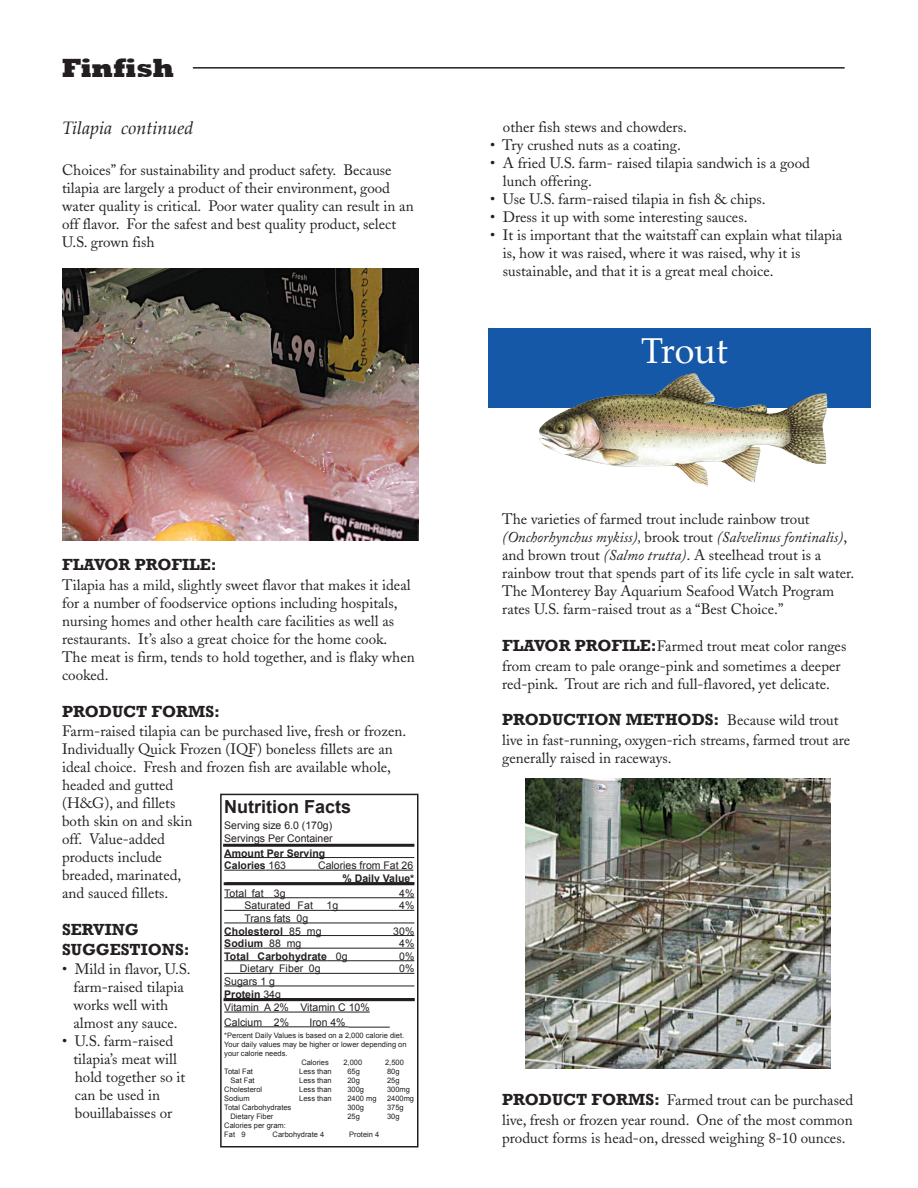
<style>
.page{position:relative;width:918px;height:1188px;background:#fff}
.page>*{position:absolute;margin:0;border:0;box-sizing:border-box;transform-origin:0 0}
.t1{font:36px "Palatino Linotype";color:#fff}
.t2{font:800 27px "Rockwell";color:#231f20}
.t3{font:italic 18px "Palatino Linotype";color:#231f20}
.t4{font:700 18px "Arial";color:#231f20}
.t5{font:700 16.5px/19.8px "Rockwell";color:#231f20}
.t6{font:15px/18px "Adobe Caslon";color:#231f20}
.t7{font:italic 15px "Adobe Caslon Pro";color:#231f20}
.t8{font:10.5px/12.6px "Arial";color:#231f20}
.t9{font:700 10.5px/12.6px "Arial";color:#231f20}
.t10{font:7.5px/9px "Arial";color:#231f20}
.s1{font-weight:400}
.s2{font-weight:700}
.s3{font-family:"Adobe Caslon";font-style:normal}
.s4{font-style:normal}
.s5{font-family:"Adobe Caslon Pro";font-style:italic}
.s6{font-style:italic}
.s7{font-family:"Rockwell";font-weight:700;font-size:16.5px}
.s8{font-family:"Adobe Caslon";font-weight:400;font-size:15px}
</style>
<div class="page">
<div style="left:489px;top:328px;width:382px;height:79px;background:#1558a8"></div>
<img style="left:539px;top:373px;width:289px;height:114px">
<div style="left:220px;top:794px;width:198px;height:354px;border:2px solid #231f20"></div>
<hr style="left:224px;top:857px;width:190px;height:1px;background:#231f20">
<hr style="left:224px;top:870px;width:42px;height:1px;background:#231f20">
<hr style="left:266px;top:870px;width:147px;height:1px;background:#231f20">
<hr style="left:224px;top:897px;width:190px;height:1px;background:#231f20">
<hr style="left:224px;top:910px;width:190px;height:1px;background:#231f20">
<hr style="left:224px;top:923px;width:190px;height:1px;background:#231f20">
<hr style="left:224px;top:935px;width:65px;height:1px;background:#231f20">
<hr style="left:289px;top:935px;width:125px;height:1px;background:#231f20">
<hr style="left:224px;top:948px;width:39px;height:1px;background:#231f20">
<hr style="left:263px;top:948px;width:151px;height:1px;background:#231f20">
<hr style="left:224px;top:960px;width:103px;height:1px;background:#231f20">
<hr style="left:327px;top:960px;width:87px;height:1px;background:#231f20">
<hr style="left:224px;top:973px;width:190px;height:1px;background:#231f20">
<hr style="left:224px;top:986px;width:190px;height:1px;background:#231f20">
<hr style="left:224px;top:1012px;width:146px;height:1px;background:#231f20">
<hr style="left:224px;top:1026px;width:125px;height:1px;background:#231f20">
<hr style="left:349px;top:1027px;width:41px;height:1px;background:#231f20">
<hr style="left:223px;top:844px;width:191px;height:3px;background:#231f20">
<hr style="left:224px;top:882px;width:190px;height:3px;background:#231f20">
<hr style="left:223px;top:998px;width:192px;height:3px;background:#231f20">
<hr style="left:193px;top:67px;width:652px;height:2px;background:#231f20">
<img style="left:63px;top:269px;width:356px;height:272px">
<img style="left:525px;top:778px;width:306px;height:291px">
<h2 class="t2" style="left:62px;top:52px;width:114px">Finfish</h2>
<p class="t3" style="left:62px;top:121px;width:133px">Tilapia continued</p>
<p class="t6" style="left:503px;top:120px;width:185px">other fish stews and chowders.</p>
<p class="t6" style="left:490px;top:138px;width:192px">• Try crushed nuts as a coating.</p>
<p class="t6" style="left:503px;top:156px;width:309px;text-indent:-13px">• A fried U.S. farm- raised tilapia sandwich is a good lunch offering.</p>
<p class="t6" style="left:490px;top:192px;width:277px">• Use U.S. farm-raised tilapia in fish &amp; chips.</p>
<p class="t6" style="left:490px;top:210px;width:259px">• Dress it up with some interesting sauces.</p>
<p class="t6" style="left:503px;top:228px;width:341px;text-indent:-13px">• It is important that the waitstaff can explain what tilapia is, how it was raised, where it was raised, why it is sustainable, and that it is a great meal choice.</p>
<p class="t6" style="left:62px;top:163px;width:353px">Choices” for sustainability and product safety. Because tilapia are largely a product of their environment, good water quality is critical. Poor water quality can result in an off flavor. For the safest and best quality product, select U.S. grown fish</p>
<p class="t5" style="left:62px;top:555px;width:156px">FLAVOR PROFILE:</p>
<p class="t6" style="left:62px;top:578px;width:354px">Tilapia has a mild, slightly sweet flavor that makes it ideal for a number of foodservice options including hospitals, nursing homes and other health care facilities as well as restaurants. It’s also a great choice for the home cook.<br>The meat is firm, tends to hold together, and is flaky when cooked.</p>
<p class="t5" style="left:62px;top:701px;width:159px">PRODUCT FORMS:</p>
<p class="t6" style="left:62px;top:724px;width:346px">Farm-raised tilapia can be purchased live, fresh or frozen.<br>Individually Quick Frozen (IQF) boneless fillets are an ideal choice. Fresh and frozen fish are available whole, headed and gutted<br>(H&amp;G), and fillets<br>both skin on and skin<br>off. Value-added<br>products include<br>breaded, marinated,<br>and sauced fillets.</p>
<p class="t5" style="left:62px;top:919px;width:129px">SERVING<br>SUGGESTIONS:</p>
<p class="t6" style="left:74px;top:962px;width:119px;text-indent:-11px">• Mild in flavor, U.S. farm-raised tilapia works well with almost any sauce.</p>
<p class="t6" style="left:74px;top:1034px;width:113px;text-indent:-11px">• U.S. farm-raised tilapia’s meat will hold together so it can be used in bouillabaisses or</p>
<p class="t4" style="left:224px;top:796px;width:128px">Nutrition Facts</p>
<p class="t8" style="left:224px;top:819px;width:110px">Serving size 6.0 (170g)<br>Servings Per Container</p>
<p class="t9" style="left:224px;top:847px;width:102px">Amount Per Serving<br>Calories <span class="s1">163</span></p>
<p class="t8" style="left:318px;top:859px;width:97px">Calories from Fat 26</p>
<p class="t9" style="left:343px;top:872px;width:73px">% Daily Value*</p>
<p class="t8" style="left:224px;top:887px;width:63px">Total fat 3g</p>
<p class="t8" style="left:399px;top:887px;width:17px">4%</p>
<p class="t8" style="left:244px;top:899px;width:70px">Saturated Fat</p>
<p class="t8" style="left:327px;top:899px;width:13px">1g</p>
<p class="t8" style="left:399px;top:899px;width:17px">4%</p>
<p class="t8" style="left:224px;top:912px;width:99px;text-indent:20px">Trans fats 0g<br><span class="s2">Cholesterol</span> 85 mg</p>
<p class="t8" style="left:393px;top:925px;width:23px">30%</p>
<p class="t9" style="left:224px;top:937px;width:79px">Sodium <span class="s1">88 mg</span></p>
<p class="t8" style="left:399px;top:937px;width:17px">4%</p>
<p class="t9" style="left:224px;top:950px;width:125px">Total Carbohydrate <span class="s1">0g</span></p>
<p class="t8" style="left:399px;top:950px;width:17px">0%</p>
<p class="t8" style="left:240px;top:962px;width:82px">Dietary Fiber 0g</p>
<p class="t8" style="left:399px;top:962px;width:17px">0%</p>
<p class="t8" style="left:224px;top:975px;width:147px;line-height:13px">Sugars 1 g<br><span class="s2">Protein</span> 34g<br>Vitamin A 2% Vitamin C 10%</p>
<p class="t8" style="left:224px;top:1016px;width:66px">Calcium 2%</p>
<p class="t8" style="left:309px;top:1016px;width:38px">Iron 4%</p>
<p class="t10" style="left:224px;top:1031px;width:181px">*Percent Daily Values is based on a 2,000 calorie diet.</p>
<p class="t10" style="left:224px;top:1040px;width:184px">Your daily values may be higher or lower depending on</p>
<p class="t10" style="left:224px;top:1049px;width:65px">your calorie needs.</p>
<p class="t10" style="left:301px;top:1058px;width:29px">Calories</p>
<p class="t10" style="left:343px;top:1058px;width:20px">2,000</p>
<p class="t10" style="left:385px;top:1058px;width:20px">2,500</p>
<p class="t10" style="left:224px;top:1067px;width:30px">Total Fat</p>
<p class="t10" style="left:231px;top:1076px;width:26px">Sat Fat</p>
<p class="t10" style="left:224px;top:1085px;width:39px">Cholesterol</p>
<p class="t10" style="left:224px;top:1094px;width:27px">Sodium</p>
<p class="t10" style="left:224px;top:1103px;width:69px">Total Carbohydrates</p>
<p class="t10" style="left:231px;top:1112px;width:44px">Dietary Fiber</p>
<p class="t10" style="left:224px;top:1121px;width:63px">Calories per gram:</p>
<p class="t10" style="left:224px;top:1130px;width:23px">Fat 9</p>
<p class="t10" style="left:273px;top:1130px;width:53px">Carbohydrate 4</p>
<p class="t10" style="left:349px;top:1130px;width:32px">Protein 4</p>
<p class="t10" style="left:299px;top:1067px;width:34px;text-align:justify">Less than Less than Less than Less than</p>
<p class="t10" style="left:347px;top:1067px;width:31px">65g<br>20g<br>300g<br>2400 mg<br>300g<br>25g</p>
<p class="t10" style="left:387px;top:1067px;width:29px">80g<br>25g<br>300mg<br>2400mg<br>375g<br>30g</p>
<h1 class="t1" style="left:641px;top:337px;width:88px">Trout</h1>
<p class="t6" style="left:502px;top:512px;width:309px">The varieties of farmed trout include rainbow trout</p>
<p class="t7" style="left:502px;top:532px;width:347px">(Onchorhynchus mykiss), <span class="s3">brook trout</span> (Salvelinus fontinalis)<span class="s4">,</span></p>
<p class="t6" style="left:502px;top:548px;width:354px">and brown trout <span class="s5">(Salmo trutta)</span><span class="s6">.</span>A steelhead trout is a rainbow trout that spends part of its life cycle in salt water.<br>The Monterey Bay Aquarium Seafood Watch Program rates U.S. farm-raised trout as a “Best Choice.”</p>
<p class="t6" style="left:502px;top:638px;width:346px;line-height:19.8px"><span class="s7">FLAVOR PROFILE:</span>Farmed trout meat color ranges from cream to pale orange-pink and sometimes a deeper</p>
<p class="t6" style="left:502px;top:676px;width:329px">red-pink. Trout are rich and full-flavored, yet delicate.</p>
<p class="t5" style="left:502px;top:709px;width:338px">PRODUCTION METHODS: <span class="s8">Because wild trout</span></p>
<p class="t6" style="left:502px;top:733px;width:350px">live in fast-running, oxygen-rich streams, farmed trout are generally raised in raceways.</p>
<p class="t6" style="left:502px;top:1092px;width:353px;line-height:19.8px"><span class="s7">PRODUCT FORMS:</span> Farmed trout can be purchased live, fresh or frozen year round. One of the most common</p>
<p class="t6" style="left:502px;top:1131px;width:345px">product forms is head-on, dressed weighing 8-10 ounces.</p>
</div>
